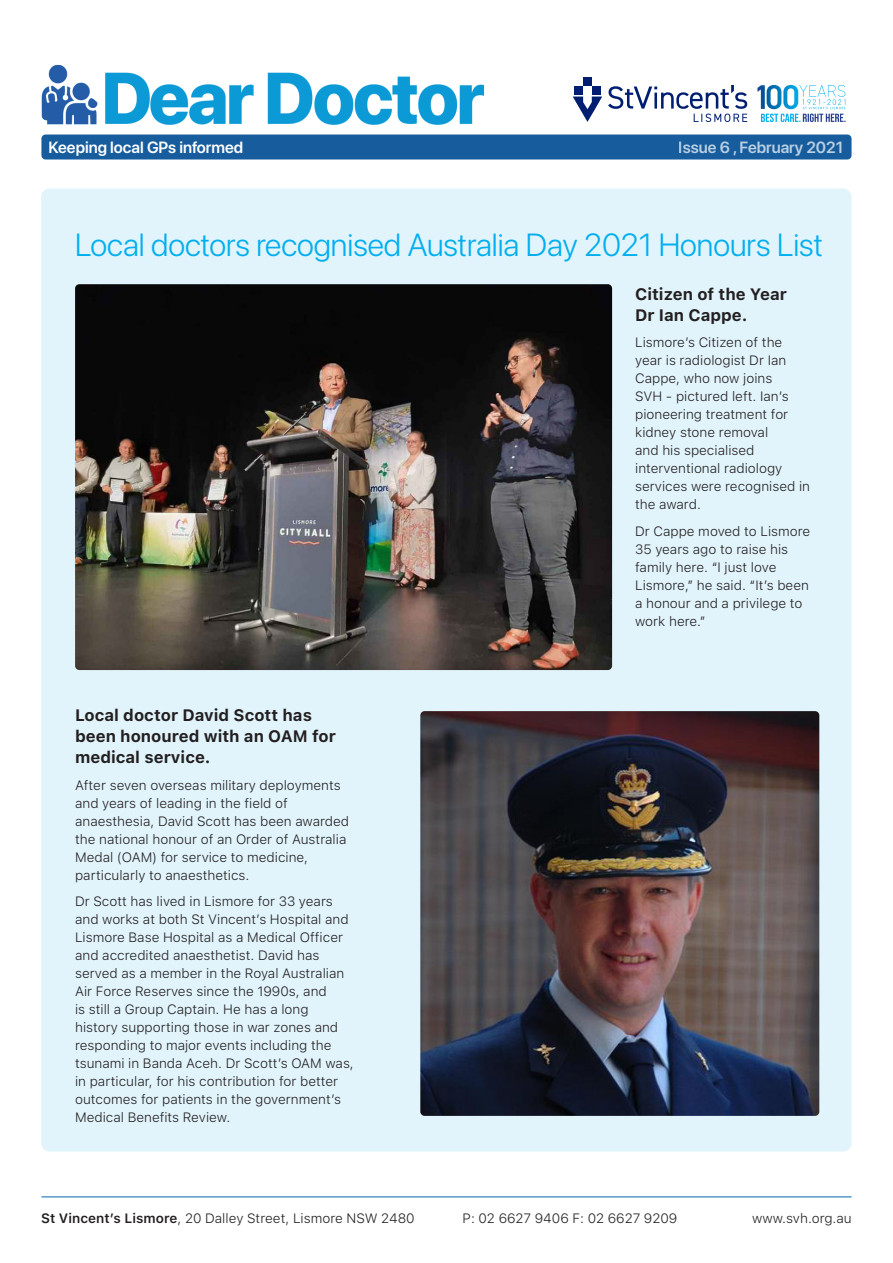
<style>
.page{position:relative;width:893px;height:1263px;background:#fff}
.page>*{position:absolute;margin:0;border:0;box-sizing:border-box;transform-origin:0 0}
.B_head{font:300 31.8px "SF Pro Display";color:#00aeef}
.d_header{font:700 16.5px/21px "SF Pro Text";color:#231f20}
.Text_version_2{font:700 16.5px/21px "SF Pro Text";color:#231f20}
.t1{font:600 16.2px "SF Pro Display";color:#fff}
.Text_version_2-2{font:300 13.5px/18px "SF Pro Text";color:#231f20}
.Text{font:300 13.5px "SF Pro Text";color:#231f20}
.s1{font-weight:600}
</style>
<div class="page">
<img style="left:41px;top:64px;width:444px;height:61px">
<div style="left:41px;top:135px;width:810px;height:24px;background:#175d9e;border-radius:4px"></div>
<svg style="left:608px;top:85px;width:139px;height:37px"></svg>
<div style="left:574px;top:86px;width:9px;height:9px;background:#001e71"></div>
<div style="left:583px;top:78px;width:9px;height:8px;background:#001e71"></div>
<div style="left:592px;top:86px;width:8px;height:9px;background:#001e71"></div>
<svg style="left:573px;top:97px;width:29px;height:25px"></svg>
<svg style="left:757px;top:85px;width:88px;height:37px"></svg>
<div style="left:41px;top:189px;width:810px;height:962px;background:#e1f4fc;border-radius:9px"></div>
<hr style="left:41px;top:1196px;width:810px;height:1px;background:#0168b5">
<img style="left:75px;top:284px;width:537px;height:386px">
<img style="left:420px;top:711px;width:399px;height:405px">
<p class="t1" style="left:49px;top:138px;width:196px">Keeping local GPs informed</p>
<p class="t1" style="left:679px;top:138px;width:166px">Issue 6 , February 2021</p>
<p class="B_head" style="left:75px;top:227px;width:749px">Local doctors recognised Australia Day 2021 Honours List</p>
<p class="Text_version_2" style="left:635px;top:284px;width:153px">Citizen of the Year<br>Dr Ian Cappe.</p>
<p class="Text_version_2-2" style="left:635px;top:334px;width:176px">Lismore’s Citizen of the year is radiologist Dr Ian<br>Cappe, who now joins<br>SVH - pictured left. Ian’s pioneering treatment for kidney stone removal<br>and his specialised interventional radiology services were recognised in the award.</p>
<p class="Text_version_2-2" style="left:635px;top:522px;width:177px">Dr Cappe moved to Lismore<br>35 years ago to raise his family here. “I just love<br>Lismore,” he said. “It’s been a honour and a privilege to work here.”</p>
<p class="d_header" style="left:75px;top:705px;width:262px">Local doctor David Scott has been honoured with an OAM for medical service.</p>
<p class="Text_version_2-2" style="left:75px;top:776px;width:276px">After seven overseas military deployments and years of leading in the field of anaesthesia, David Scott has been awarded the national honour of an Order of Australia Medal (OAM) for service to medicine, particularly to anaesthetics.</p>
<p class="Text_version_2-2" style="left:75px;top:892px;width:280px">Dr Scott has lived in Lismore for 33 years and works at both St Vincent’s Hospital and Lismore Base Hospital as a Medical Officer and accredited anaesthetist. David has served as a member in the Royal Australian Air Force Reserves since the 1990s, and<br>is still a Group Captain. He has a long history supporting those in war zones and responding to major events including the tsunami in Banda Aceh. Dr Scott’s OAM was, in particular, for his contribution for better outcomes for patients in the government’s Medical Benefits Review.</p>
<p class="Text" style="left:41px;top:1211px;width:375px"><span class="s1">St Vincent’s Lismore</span>, 20 Dalley Street, Lismore NSW 2480</p>
<p class="Text" style="left:463px;top:1211px;width:216px">P: 02 6627 9406 F: 02 6627 9209</p>
<p class="Text" style="left:752px;top:1211px;width:101px">www.svh.org.au</p>
</div>
